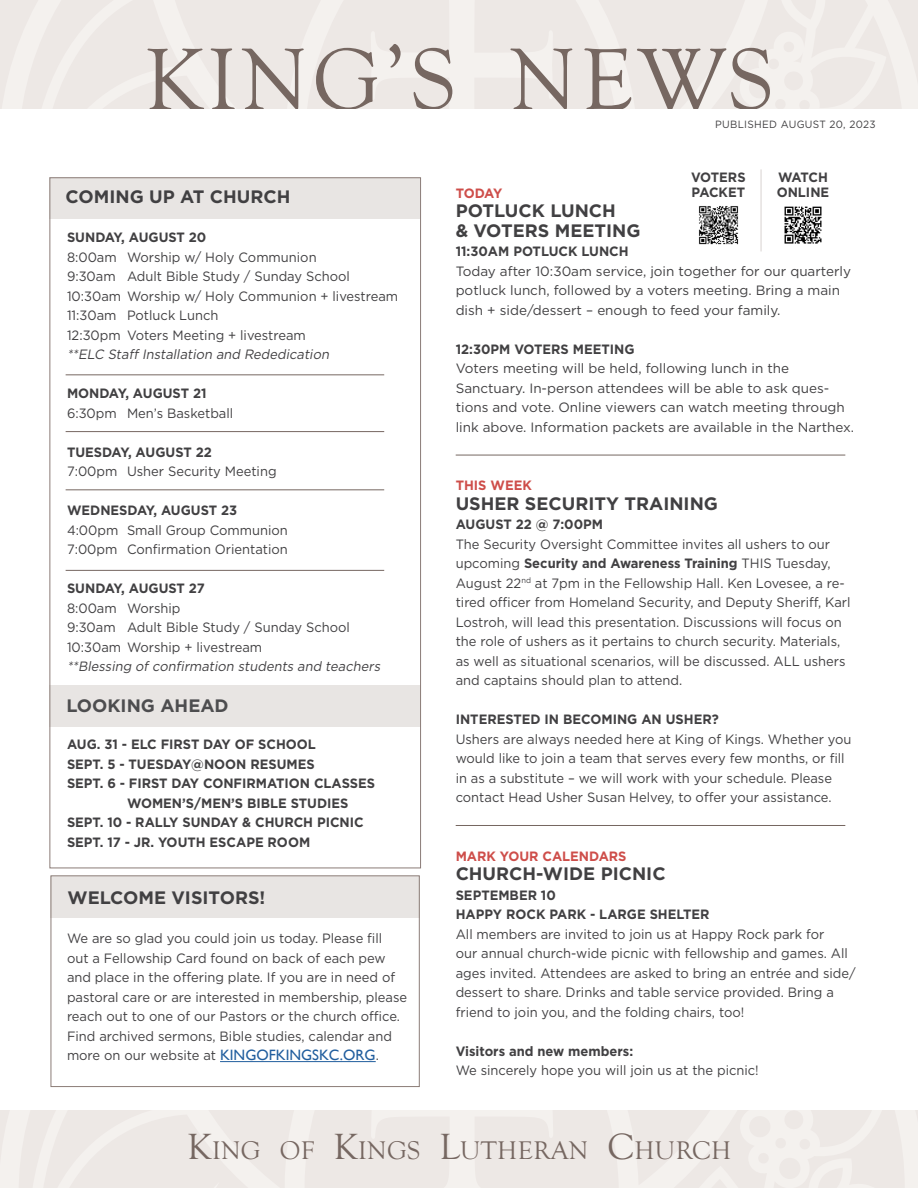
<style>
.page{position:relative;width:918px;height:1188px;background:#fff}
.page>*{position:absolute;margin:0;border:0;box-sizing:border-box;transform-origin:0 0}
.t1{font:90px "Goudy Old Style T";letter-spacing:.05em;color:#766761}
.t2{font:26.25px "Goudy Old Style T";letter-spacing:.015em;color:#766761}
.t3{font:700 18px/19.5px "Gotham";color:#414042}
.t4{font:700 18px "Gotham";color:#4d4d4f}
.t5{font:13.5px/19.5px "Gotham";color:#414042;scale:.96 1}
.t6{font:700 13.5px/15px "Gotham";color:#414042;scale:.96 1}
.t7{font:13.5px/19.5px "Gotham";color:#414042}
.t8{font:italic 13.5px "Gotham";color:#414042;scale:.96 1}
.t9{font:700 13.5px "Gotham";color:#ce4e4a;scale:.96 1}
.t10{font:10.5px "Gotham";letter-spacing:.03em;color:#414042;scale:.96 1}
.s1{font-family:"Gill Sans";font-size:15px;color:#215e9e}
.s2{font-weight:700}
.s3{font-size:37.5px}
</style>
<div class="page">
<svg style="left:0;top:1111px;width:918px;height:77px;background:#efeae7"></svg>
<svg style="left:0;top:0;width:918px;height:109px;background:#efeae7"></svg>
<hr style="left:220px;top:1061px;width:156px;height:1px;background:#215e9e">
<hr style="left:456px;top:455px;width:389px;height:1px;background:#766761">
<hr style="left:456px;top:825px;width:389px;height:1px;background:#766761">
<hr style="left:66px;top:374px;width:318px;height:1px;background:#766761">
<hr style="left:66px;top:431px;width:318px;height:1px;background:#766761">
<hr style="left:66px;top:489px;width:318px;height:1px;background:#766761">
<hr style="left:66px;top:570px;width:318px;height:1px;background:#766761">
<div style="left:50px;top:686px;width:371px;height:41px;background:#e8e5e3"></div>
<img style="left:784px;top:206px;width:38px;height:38px">
<img style="left:698px;top:206px;width:41px;height:39px">
<hr style="left:761px;top:169px;width:1px;height:82px;background:#d8d2d0">
<div style="left:51px;top:877px;width:369px;height:41px;background:#e8e5e3"></div>
<div style="left:51px;top:875px;width:369px;height:212px;border:1px solid #8b7c77"></div>
<div style="left:50px;top:177px;width:370px;height:41px;background:#e8e5e3"></div>
<h1 class="t1" style="left:144px;top:30px;width:631px">KING’S NEWS</h1>
<p class="t10" style="left:715px;top:118px;width:169px">PUBLISHED AUGUST 20, 2023</p>
<h3 class="t3" style="left:66px;top:187px;width:226px">COMING UP AT CHURCH</h3>
<p class="t6" style="left:67px;top:230px;width:147px">SUNDAY, AUGUST 20</p>
<p class="t5" style="left:67px;top:247px;width:347px">8:00am Worship w/ Holy Communion<br>9:30am Adult Bible Study / Sunday School 10:30am Worship w/ Holy Communion + livestream 11:30am Potluck Lunch<br>12:30pm Voters Meeting + livestream</p>
<p class="t8" style="left:67px;top:346px;width:278px">**ELC Staff Installation and Rededication</p>
<p class="t6" style="left:67px;top:386px;width:147px">MONDAY, AUGUST 21</p>
<p class="t5" style="left:67px;top:403px;width:175px">6:30pm Men’s Basketball</p>
<p class="t6" style="left:67px;top:444px;width:152px">TUESDAY, AUGUST 22</p>
<p class="t5" style="left:67px;top:461px;width:220px">7:00pm Usher Security Meeting</p>
<p class="t6" style="left:67px;top:503px;width:179px">WEDNESDAY, AUGUST 23</p>
<p class="t5" style="left:67px;top:520px;width:232px">4:00pm Small Group Communion<br>7:00pm Confirmation Orientation</p>
<p class="t6" style="left:67px;top:581px;width:145px">SUNDAY, AUGUST 27</p>
<p class="t5" style="left:67px;top:598px;width:296px">8:00am Worship<br>9:30am Adult Bible Study / Sunday School<br>10:30am Worship + livestream</p>
<p class="t8" style="left:67px;top:658px;width:331px">**Blessing of confirmation students and teachers</p>
<h3 class="t4" style="left:66px;top:693px;width:164px">LOOKING AHEAD</h3>
<p class="t6" style="left:67px;top:737px;width:261px">AUG. 31 - ELC FIRST DAY OF SCHOOL</p>
<p class="t6" style="left:67px;top:756px;width:260px">SEPT. 5 - TUESDAY@NOON RESUMES</p>
<p class="t6" style="left:67px;top:776px;width:323px">SEPT. 6 - FIRST DAY CONFIRMATION CLASSES</p>
<p class="t6" style="left:127px;top:795px;width:232px">WOMEN’S/MEN’S BIBLE STUDIES</p>
<p class="t6" style="left:67px;top:815px;width:311px">SEPT. 10 - RALLY SUNDAY &amp; CHURCH PICNIC</p>
<p class="t6" style="left:67px;top:834px;width:255px">SEPT. 17 - JR. YOUTH ESCAPE ROOM</p>
<h3 class="t3" style="left:67px;top:888px;width:199px">WELCOME VISITORS!</h3>
<p class="t5" style="left:67px;top:929px;width:356px">We are so glad you could join us today. Please fill<br>out a Fellowship Card found on back of each pew and place in the offering plate. If you are in need of pastoral care or are interested in membership, please reach out to one of our Pastors or the church office.<br>Find archived sermons, Bible studies, calendar and more on our website at <span class="s1">KINGOFKINGSKC.ORG</span>.</p>
<p class="t6" style="left:691px;top:170px;width:58px">VOTERS<br>PACKET</p>
<p class="t6" style="left:777px;top:170px;width:56px">WATCH<br>ONLINE</p>
<p class="t9" style="left:456px;top:184px;width:50px">TODAY</p>
<h3 class="t3" style="left:456px;top:201px;width:186px">POTLUCK LUNCH<br>&amp; VOTERS MEETING</h3>
<p class="t6" style="left:456px;top:244px;width:182px">11:30AM POTLUCK LUNCH</p>
<p class="t7" style="left:456px;top:261px;width:397px">Today after 10:30am service, join together for our quarterly potluck lunch, followed by a voters meeting. Bring a main dish + side/dessert – enough to feed your family.</p>
<p class="t6" style="left:456px;top:342px;width:188px">12:30PM VOTERS MEETING</p>
<p class="t7" style="left:456px;top:359px;width:400px">Voters meeting will be held, following lunch in the Sanctuary. In-person attendees will be able to ask ques&shy;tions and vote. Online viewers can watch meeting through link above. Information packets are available in the Narthex.</p>
<p class="t9" style="left:456px;top:477px;width:81px">THIS WEEK</p>
<h3 class="t3" style="left:456px;top:494px;width:264px">USHER SECURITY TRAINING</h3>
<p class="t6" style="left:456px;top:517px;width:155px">AUGUST 22 @ 7:00PM</p>
<p class="t5" style="left:456px;top:534px;width:413px">The Security Oversight Committee invites all ushers to our upcoming <span class="s2">Security and Awareness Training</span> THIS Tuesday, August 22<sup>nd</sup> at 7pm in the Fellowship Hall. Ken Lovesee, a re&shy;tired officer from Homeland Security, and Deputy Sheriff, Karl Lostroh, will lead this presentation. Discussions will focus on the role of ushers as it pertains to church security. Materials, as well as situational scenarios, will be discussed. ALL ushers and captains should plan to attend.</p>
<p class="t6" style="left:456px;top:712px;width:276px">INTERESTED IN BECOMING AN USHER?</p>
<p class="t5" style="left:456px;top:729px;width:414px">Ushers are always needed here at King of Kings. Whether you would like to join a team that serves every few months, or fill in as a substitute – we will work with your schedule. Please contact Head Usher Susan Helvey, to offer your assistance.</p>
<p class="t9" style="left:456px;top:847px;width:180px">MARK YOUR CALENDARS</p>
<h3 class="t3" style="left:456px;top:864px;width:211px">CHURCH-WIDE PICNIC</h3>
<p class="t6" style="left:456px;top:885px;width:266px;line-height:19.5px">SEPTEMBER 10<br>HAPPY ROCK PARK - LARGE SHELTER</p>
<p class="t5" style="left:456px;top:924px;width:418px">All members are invited to join us at Happy Rock park for<br>our annual church-wide picnic with fellowship and games. All ages invited. Attendees are asked to bring an entrée and side/ dessert to share. Drinks and table service provided. Bring a friend to join you, and the folding chairs, too!</p>
<p class="t6" style="left:456px;top:1044px;width:186px">Visitors and new members:</p>
<p class="t5" style="left:456px;top:1061px;width:317px">We sincerely hope you will join us at the picnic!</p>
<h2 class="t2" style="left:187px;top:1136px;width:545px"><span class="s3">K</span>ING OF <span class="s3">K</span>INGS <span class="s3">L</span>UTHERAN <span class="s3">C</span>HURCH</h2>
</div>
